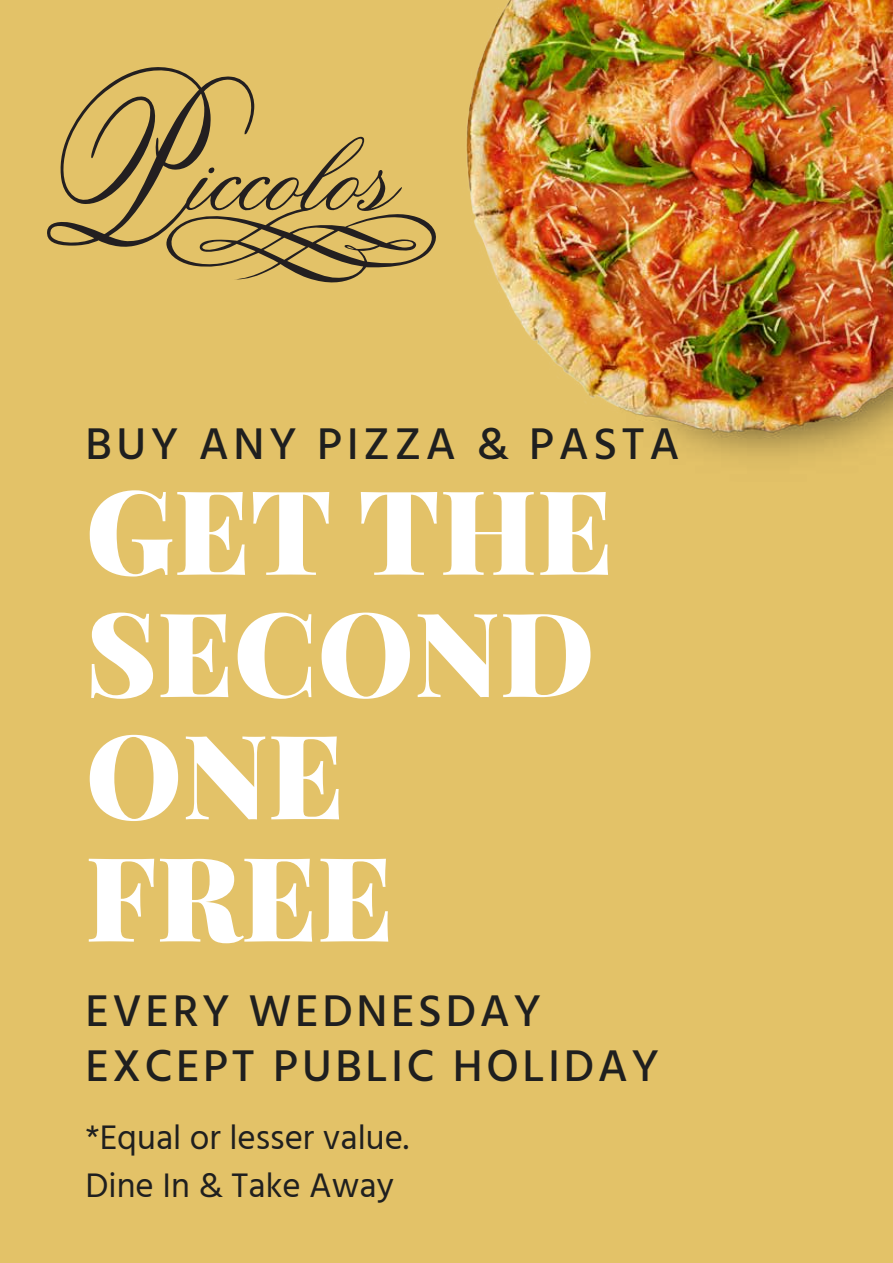
<style>
.page{position:relative;width:893px;height:1263px;background:#e3c268}
.page>*{position:absolute;margin:0;border:0;box-sizing:border-box;transform-origin:0 0}
.t1{font:900 117.15px/122.2px "Playfair Display";color:#fff}
.t2{font:500 45.6px/54.8px "Hind";letter-spacing:.08em;color:#1f1f1f}
.t3{font:500 45.6px "Hind";letter-spacing:.1em;color:#1f1f1f}
.t4{font:34.95px/48px "Hind";color:#1f1f1f}
</style>
<div class="page">
<img style="left:466px;top:0;width:427px;height:457px">
<svg style="left:47px;top:67px;width:389px;height:216px"></svg>
<svg style="left:208px;top:167px;width:7px;height:7px"></svg>
<h2 class="t3" style="left:86px;top:412px;width:595px">BUY ANY PIZZA &amp; PASTA</h2>
<h1 class="t1" style="left:86px;top:468px;width:529px">GET THE<br>SECOND<br>ONE<br>FREE</h1>
<h2 class="t2" style="left:86px;top:986px;width:575px">EVERY WEDNESDAY<br>EXCEPT PUBLIC HOLIDAY</h2>
<p class="t4" style="left:86px;top:1115px;width:325px">*Equal or lesser value.<br>Dine In &amp; Take Away</p>
</div>
